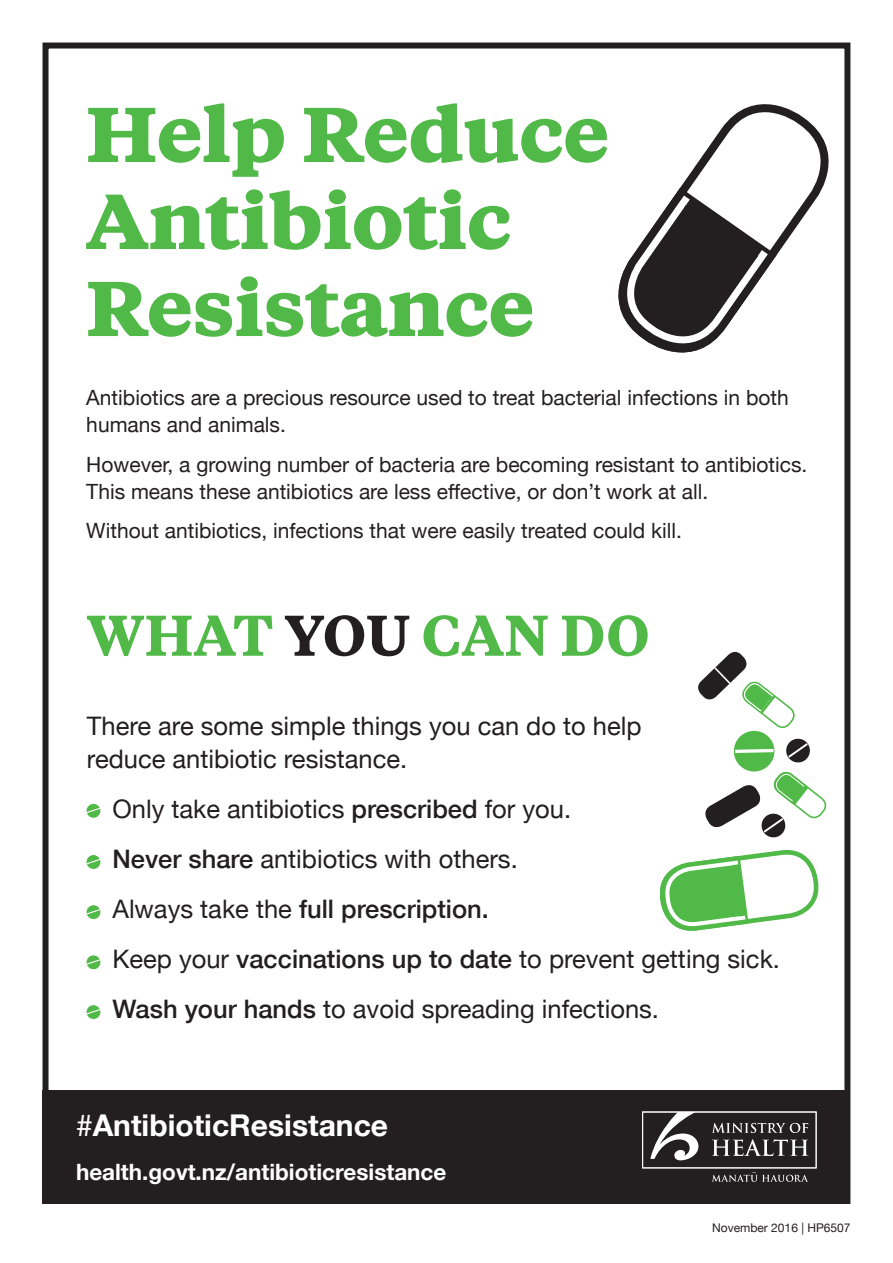
<style>
.page{position:relative;width:893px;height:1263px;background:#fff}
.page>*{position:absolute;margin:0;border:0;box-sizing:border-box;transform-origin:0 0}
.t1{font:600 75px/87px "Tiempos Text";color:#51b948;scale:1.1 1}
.t2{font:600 57px "Tiempos Text";color:#51b948}
.t3{font:700 30px "Helvetica Neue";color:#fff}
.t4{font:25.5px/33px "Helvetica Neue";color:#231f20}
.t5{font:500 25.5px "Helvetica Neue";color:#231f20}
.t6{font:700 22.5px "Helvetica Neue";color:#fff}
.t7{font:21px/27px "Helvetica Neue";color:#231f20}
.t8{font:12px "Helvetica Neue";color:#231f20}
.s1{color:#231f20}
.s2{font-weight:500}
.s3{font-weight:400}
</style>
<div class="page">
<div style="left:43px;top:1090px;width:807px;height:114px;background:#231f20"></div>
<svg style="left:712px;top:1123px;width:96px;height:10px"></svg>
<svg style="left:712px;top:1139px;width:96px;height:17px"></svg>
<svg style="left:712px;top:1172px;width:96px;height:10px"></svg>
<svg style="left:650px;top:1114px;width:48px;height:46px"></svg>
<div style="left:642px;top:1112px;width:174px;height:56px;border:1px solid #fff"></div>
<div style="left:43px;top:43px;width:807px;height:1161px;border:6px solid #231f20"></div>
<svg style="left:88px;top:103px;width:196px;height:74px"></svg>
<svg style="left:304px;top:103px;width:299px;height:60px"></svg>
<svg style="left:86px;top:189px;width:424px;height:61px"></svg>
<svg style="left:88px;top:276px;width:445px;height:61px"></svg>
<svg style="left:660px;top:850px;width:159px;height:81px"></svg>
<svg style="left:698px;top:651px;width:97px;height:80px"></svg>
<div style="left:734px;top:731px;width:41px;height:41px;background:#51b948;border-radius:50%"></div>
<svg style="left:705px;top:737px;width:122px;height:101px"></svg>
<svg style="left:603px;top:88px;width:241px;height:280px"></svg>
<svg style="left:603px;top:182px;width:179px;height:186px"></svg>
<div style="left:87px;top:804px;width:13px;height:14px;background:#51b948;border-radius:50%"></div>
<svg style="left:86px;top:807px;width:15px;height:7px"></svg>
<div style="left:87px;top:855px;width:13px;height:14px;background:#51b948;border-radius:50%"></div>
<svg style="left:86px;top:858px;width:15px;height:7px"></svg>
<div style="left:87px;top:905px;width:13px;height:14px;background:#51b948;border-radius:50%"></div>
<svg style="left:86px;top:908px;width:15px;height:7px"></svg>
<div style="left:87px;top:955px;width:13px;height:14px;background:#51b948;border-radius:50%"></div>
<svg style="left:86px;top:958px;width:15px;height:7px"></svg>
<div style="left:87px;top:1005px;width:13px;height:14px;background:#51b948;border-radius:50%"></div>
<svg style="left:86px;top:1008px;width:15px;height:7px"></svg>
<p class="t1" style="left:86px;top:87px;width:477px">Help Reduce<br>Antibiotic<br>Resistance</p>
<p class="t7" style="left:86px;top:382px;width:704px">Antibiotics are a precious resource used to treat bacterial infections in both humans and animals.</p>
<p class="t7" style="left:86px;top:449px;width:723px">However, a growing number of bacteria are becoming resistant to antibiotics.<br>This means these antibiotics are less effective, or don’t work at all.</p>
<p class="t7" style="left:86px;top:516px;width:597px">Without antibiotics, infections that were easily treated could kill.</p>
<p class="t2" style="left:87px;top:596px;width:565px">WHAT <span class="s1">YOU</span> CAN DO</p>
<p class="t4" style="left:87px;top:707px;width:556px">There are some simple things you can do to help reduce antibiotic resistance.</p>
<p class="t4" style="left:112px;top:790px;width:460px">Only take antibiotics <span class="s2">prescribed</span> for you.</p>
<p class="t4" style="left:112px;top:840px;width:407px"><span class="s2">Never share</span> antibiotics with others.</p>
<p class="t5" style="left:112px;top:888px;width:378px"><span class="s3">Always take the</span> full prescription.</p>
<p class="t4" style="left:112px;top:940px;width:669px">Keep your <span class="s2">vaccinations up to date</span> to prevent getting sick.</p>
<p class="t4" style="left:112px;top:990px;width:548px"><span class="s2">Wash your hands</span> to avoid spreading infections.</p>
<p class="t3" style="left:76px;top:1098px;width:314px"><span class="s3">#</span>AntibioticResistance</p>
<p class="t6" style="left:76px;top:1151px;width:372px">health.govt.nz/antibioticresistance</p>
<p class="t8" style="left:712px;top:1217px;width:140px">November 2016 | HP6507</p>
</div>
